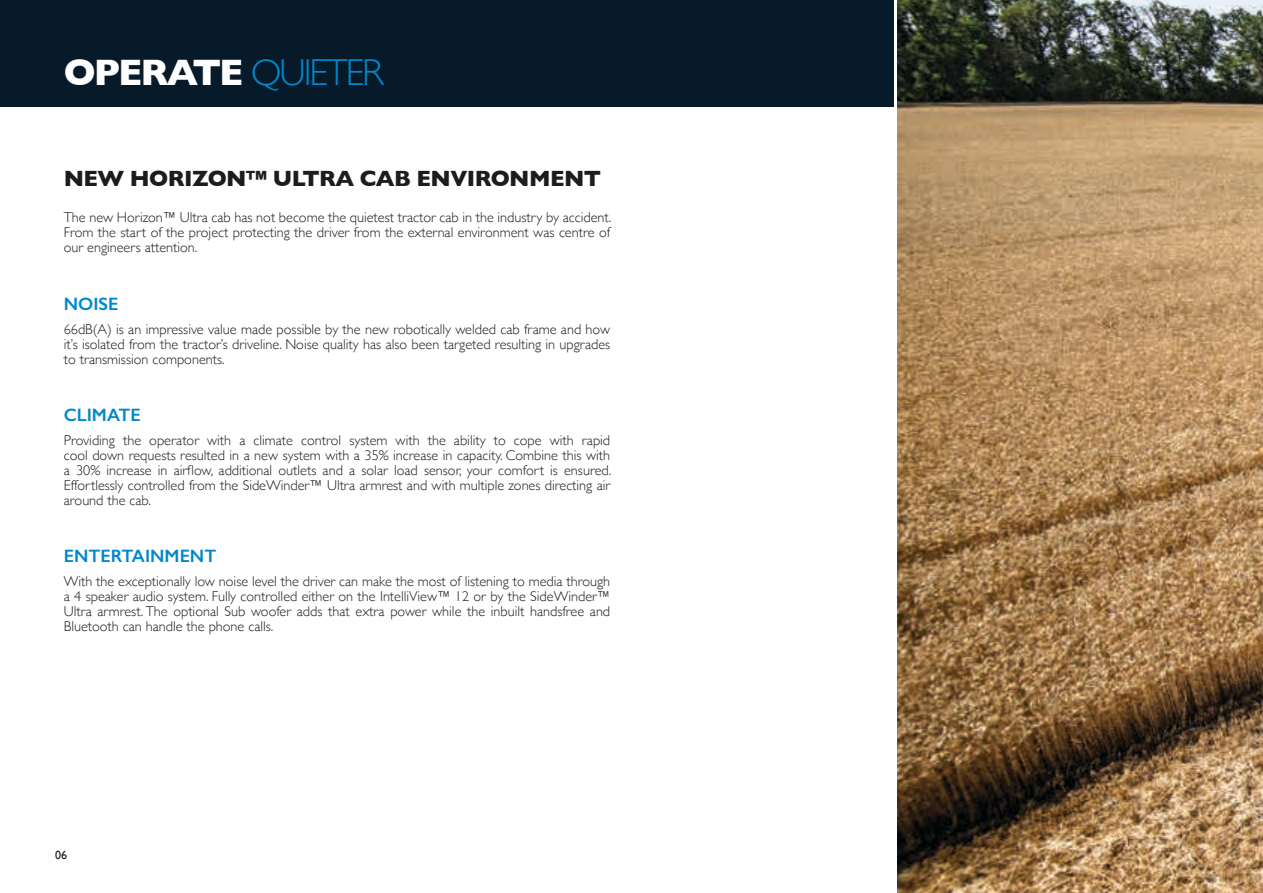
<style>
.page{position:relative;width:1263px;height:893px;background:#fff}
.page>*{position:absolute;margin:0;border:0;box-sizing:border-box;transform-origin:0 0}
.t1{font:700 37.5px "Gill Sans";letter-spacing:-.05em;color:#fff}
.t2{font:700 22.5px "Gill Sans";letter-spacing:-.025em;color:#1c1c1b}
.t3{font:600 18px "Gill Sans";color:#0087cc}
.t4{font:300 14.25px/15px "Gill Sans";color:#1c1c1b;text-align:justify}
.t5{font:12px "Gill Sans";color:#1c1c1b}
.s1{font-weight:300;color:#0087cc}
</style>
<div class="page">
<img style="left:897px;top:0;width:366px;height:893px">
<div style="left:0;top:0;width:893px;height:106px;background:#061a29"></div>
<h1 class="t1" style="left:64px;top:43px;width:321px">OPERATE <span class="s1">QUIETER</span></h1>
<h2 class="t2" style="left:64px;top:160px;width:539px">NEW HORIZON™ ULTRA CAB ENVIRONMENT</h2>
<p class="t4" style="left:64px;top:210px;width:549px">The new Horizon™ Ultra cab has not become the quietest tractor cab in the industry by accident.<br>From the start of the project protecting the driver from the external environment was centre of our engineers attention.</p>
<p class="t3" style="left:64px;top:293px;width:56px">NOISE</p>
<p class="t4" style="left:64px;top:321px;width:548px">66dB(A) is an impressive value made possible by the new robotically welded cab frame and how it’s isolated from the tractor’s driveline. Noise quality has also been targeted resulting in upgrades to transmission components.</p>
<p class="t3" style="left:64px;top:404px;width:79px">CLIMATE</p>
<p class="t4" style="left:64px;top:432px;width:549px">Providing the operator with a climate control system with the ability to cope with rapid cool down requests resulted in a new system with a 35% increase in capacity. Combine this with a 30% increase in airflow, additional outlets and a solar load sensor, your comfort is ensured.<br>Effortlessly controlled from the SideWinder™ Ultra armrest and with multiple zones directing air around the cab.</p>
<p class="t3" style="left:64px;top:545px;width:154px">ENTERTAINMENT</p>
<p class="t4" style="left:64px;top:573px;width:548px">With the exceptionally low noise level the driver can make the most of listening to media through a 4 speaker audio system. Fully controlled either on the IntelliView™ 12 or by the SideWinder™ Ultra armrest. The optional Sub woofer adds that extra power while the inbuilt handsfree and Bluetooth can handle the phone calls.</p>
<p class="t5" style="left:55px;top:848px;width:13px">06</p>
</div>
